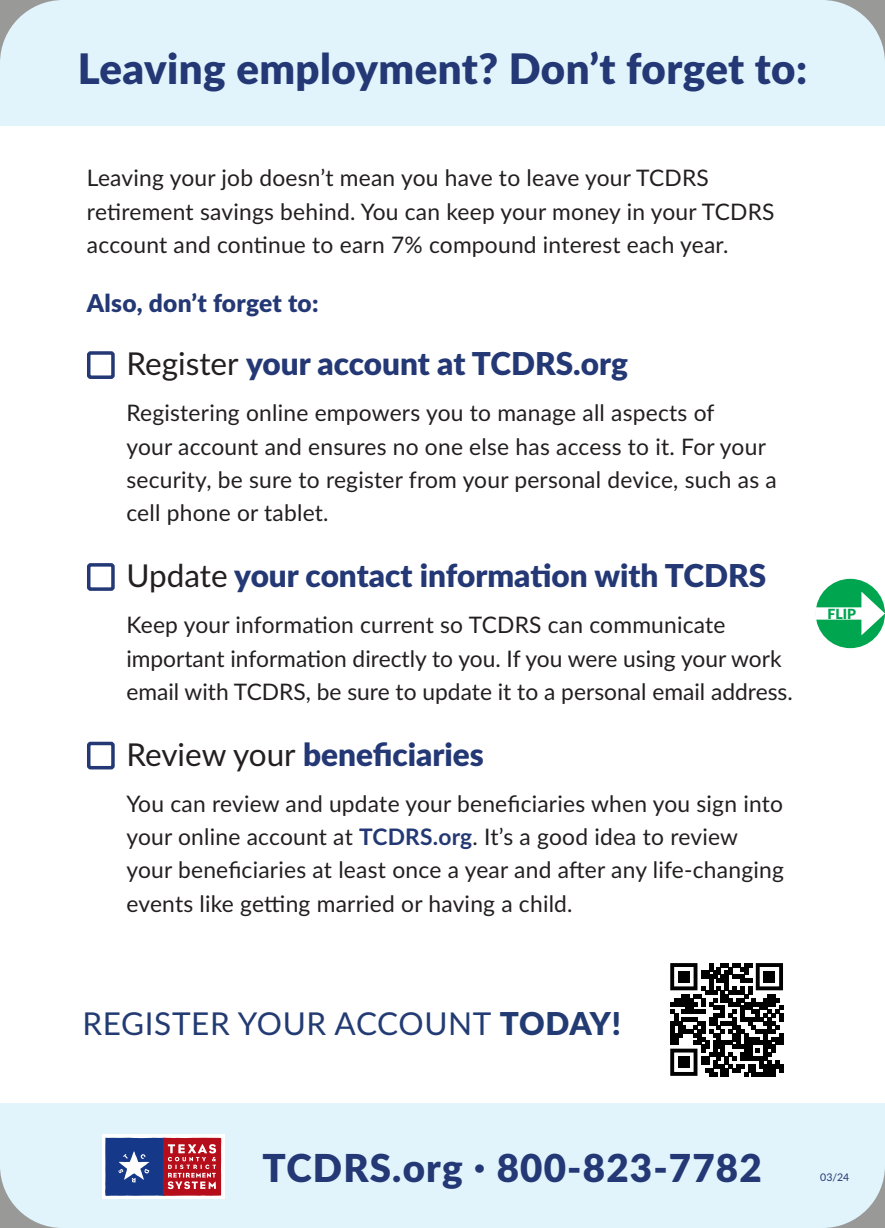
<style>
.page{position:relative;width:885px;height:1228px;background:#fff}
.page>*{position:absolute;margin:0;border:0;box-sizing:border-box;transform-origin:0 0}
.Headline{font:900 42px "Lato";letter-spacing:.01em;color:#233874}
.body_first_paragraph_-_coffee{font:900 38.5px "Lato";letter-spacing:.03em;color:#233874}
.Topic_bold_blue{font:900 31.5px "Lato";color:#233874}
.body_first_paragraph_-_coffee-2{font:31.5px "Lato";letter-spacing:.02em;color:#223b73}
.t1{font:900 24.5px "Lato";letter-spacing:.01em;color:#233874}
.text{font:22.75px/33.2px "Lato";letter-spacing:.01em;color:#231f20}
.t2{font:900 14px "Lato";color:#00a54f}
.body_first_paragraph_-_coffee-3{font:10.5px "Lato";color:#233874}
.s1{font-weight:400;color:#231f20}
.s2{font-weight:700;color:#233874}
.s3{font-weight:900}
</style>
<div class="page">
<div style="left:0;top:0;width:885px;height:126px;background:#e1f4fc"></div>
<div style="left:0;top:1103px;width:885px;height:124px;background:#e1f4fc"></div>
<div style="left:87px;top:351px;width:28px;height:28px;border:4px solid #233874;border-radius:2px"></div>
<div style="left:87px;top:563px;width:28px;height:27px;border:4px solid #233874;border-radius:2px"></div>
<div style="left:87px;top:741px;width:28px;height:28px;border:4px solid #233874;border-radius:2px"></div>
<svg style="left:102px;top:1134px;width:122px;height:64px"></svg>
<svg style="left:670px;top:963px;width:113px;height:112px"></svg>
<div style="left:678px;top:970px;width:11px;height:12px;background:#000"></div>
<div style="left:763px;top:970px;width:12px;height:12px;background:#000"></div>
<div style="left:678px;top:1056px;width:11px;height:11px;background:#000"></div>
<div style="left:815px;top:578px;width:70px;height:70px;background:#00a54f;border-radius:50%"></div>
<div style="left:815px;top:607px;width:55px;height:12px;background:#fff"></div>
<svg style="left:861px;top:591px;width:24px;height:44px"></svg>
<p class="Headline" style="left:78px;top:37px;width:730px">Leaving employment? Don’t forget to:</p>
<p class="text" style="left:87px;top:160px;width:689px">Leaving your job doesn’t mean you have to leave your TCDRS retirement savings behind. You can keep your money in your TCDRS account and continue to earn 7% compound interest each year.</p>
<p class="t1" style="left:87px;top:285px;width:233px">Also, don’t forget to:</p>
<p class="Topic_bold_blue" style="left:126px;top:340px;width:503px"><span class="s1">Register</span> your account at TCDRS.org</p>
<p class="text" style="left:126px;top:395px;width:652px">Registering online empowers you to manage all aspects of<br>your account and ensures no one else has access to it. For your security, be sure to register from your personal device, such as a cell phone or tablet.</p>
<p class="Topic_bold_blue" style="left:126px;top:552px;width:641px"><span class="s1">Update</span> your contact information with TCDRS</p>
<p class="text" style="left:126px;top:607px;width:668px">Keep your information current so TCDRS can communicate important information directly to you. If you were using your work email with TCDRS, be sure to update it to a personal email address.</p>
<p class="Topic_bold_blue" style="left:126px;top:730px;width:359px"><span class="s1">Review your</span> beneficiaries</p>
<p class="text" style="left:126px;top:785px;width:659px">You can review and update your beneficiaries when you sign into your online account at <span class="s2">TCDRS.org</span>. It’s a good idea to review your beneficiaries at least once a year and after any life-changing events like getting married or having a child.</p>
<p class="t2" style="left:827px;top:603px;width:30px">FLIP</p>
<p class="body_first_paragraph_-_coffee-2" style="left:82px;top:1001px;width:540px">REGISTER YOUR ACCOUNT <span class="s3">TODAY!</span></p>
<p class="body_first_paragraph_-_coffee" style="left:262px;top:1138px;width:500px">TCDRS.org · 800-823-7782</p>
<p class="body_first_paragraph_-_coffee-3" style="left:820px;top:1169px;width:31px">03/24</p>
</div>
